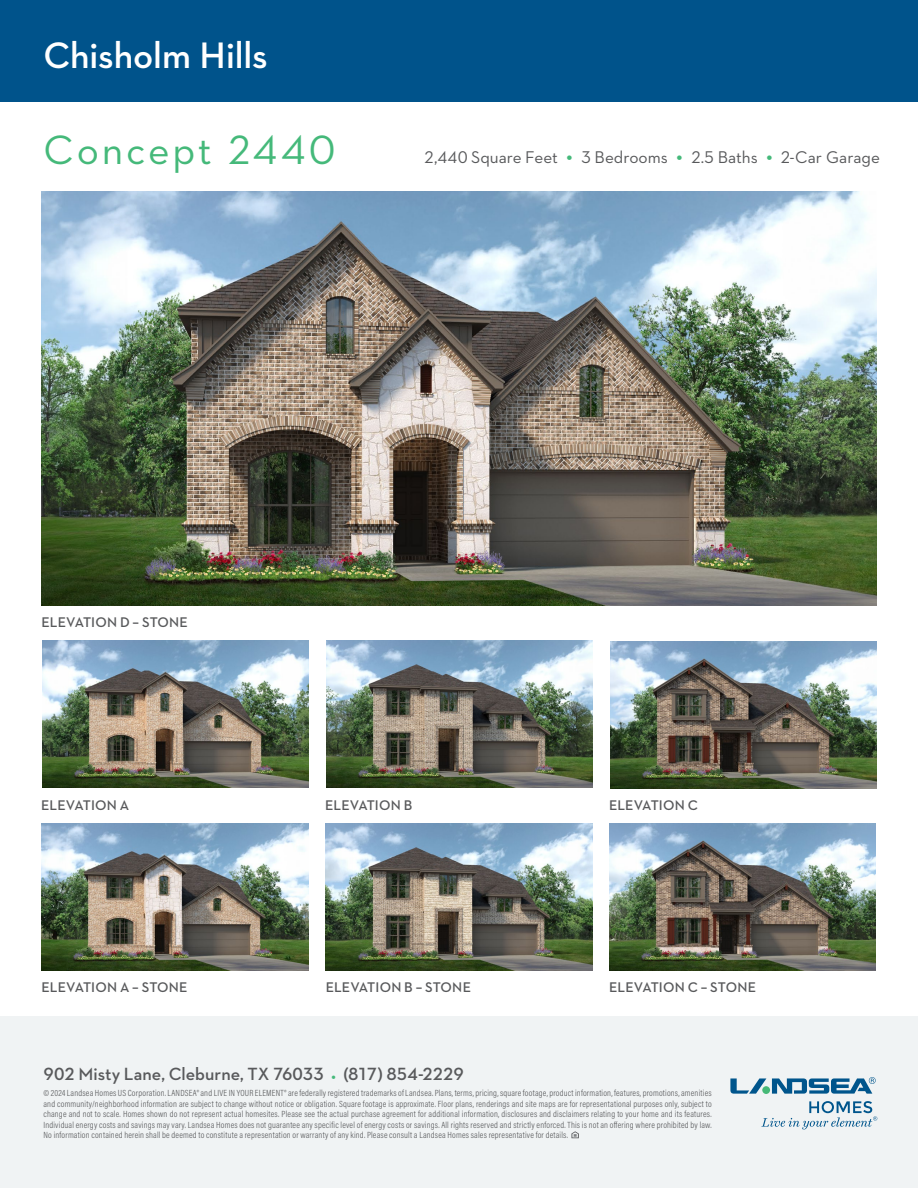
<style>
.page{position:relative;width:918px;height:1188px;background:#fff}
.page>*{position:absolute;margin:0;border:0;box-sizing:border-box;transform-origin:0 0}
.t1{font:41.7px "Neutraface 2 Text";letter-spacing:.07em;color:#45b97a}
.t2{font:600 37.5px "Neutraface 2 Text";letter-spacing:-.005em;color:#fff}
.t3{font:600 18px "Neutraface 2 Text";color:#58595b}
.t4{font:17.25px "Neutraface 2 Text";color:#58595b}
.t5{font:600 14.25px "Neutraface 2 Text";letter-spacing:.005em;color:#58595b}
.t6{font:300 9px/10.5px "Acumin Pro Cond";letter-spacing:.02em;color:#58595b;text-align:justify}
.s1{font-size:24px;color:#45b97a}
.s2{font-weight:400;color:#45b97a}
</style>
<div class="page">
<div style="left:0;top:1016px;width:918px;height:172px;background:#f0f3f4"></div>
<svg style="left:571px;top:1131px;width:8px;height:7px"></svg>
<svg style="left:730px;top:1078px;width:36px;height:16px"></svg>
<div style="left:762px;top:1086px;width:8px;height:8px;background:#46b977;border-radius:50%"></div>
<svg style="left:761px;top:1101px;width:116px;height:29px"></svg>
<svg style="left:772px;top:1077px;width:104px;height:17px"></svg>
<div style="left:0;top:0;width:918px;height:102px;background:#00538b"></div>
<img style="left:42px;top:641px;width:267px;height:147px">
<img style="left:326px;top:641px;width:267px;height:147px">
<img style="left:610px;top:641px;width:267px;height:147px">
<img style="left:41px;top:824px;width:267px;height:147px">
<img style="left:326px;top:824px;width:266px;height:147px">
<img style="left:609px;top:824px;width:267px;height:147px">
<img style="left:41px;top:191px;width:836px;height:414px">
<h2 class="t2" style="left:44px;top:32px;width:226px">Chisholm Hills</h2>
<h1 class="t1" style="left:44px;top:124px;width:294px">Concept 2440</h1>
<h3 class="t4" style="left:424px;top:146px;width:457px">2,440 Square Feet <span class="s1">•</span> 3 Bedrooms <span class="s1">•</span> 2.5 Baths <span class="s1">•</span> 2-Car Garage</h3>
<h3 class="t5" style="left:41px;top:613px;width:148px">ELEVATION D – STONE</h3>
<h3 class="t5" style="left:41px;top:796px;width:89px">ELEVATION A</h3>
<h3 class="t5" style="left:325px;top:796px;width:89px">ELEVATION B</h3>
<h3 class="t5" style="left:609px;top:796px;width:90px">ELEVATION C</h3>
<h3 class="t5" style="left:41px;top:978px;width:148px">ELEVATION A – STONE</h3>
<h3 class="t5" style="left:326px;top:978px;width:147px">ELEVATION B – STONE</h3>
<h3 class="t5" style="left:609px;top:978px;width:149px">ELEVATION C – STONE</h3>
<h3 class="t3" style="left:44px;top:1063px;width:422px">902 Misty Lane, Cleburne, TX 76033 <span class="s2">•</span> (817) 854-2229</h3>
<p class="t6" style="left:44px;top:1088px;width:670px">© 2024 Landsea Homes US Corporation. LANDSEA® and LIVE IN YOUR ELEMENT® are federally registered trademarks of Landsea. Plans, terms, pricing, square footage, product information, features, promotions, amenities and community/neighborhood information are subject to change without notice or obligation. Square footage is approximate. Floor plans, renderings and site maps are for representational purposes only, subject to change and not to scale. Homes shown do not represent actual homesites. Please see the actual purchase agreement for additional information, disclosures and disclaimers relating to your home and its features.<br>Individual energy costs and savings may vary. Landsea Homes does not guarantee any specific level of energy costs or savings. All rights reserved and strictly enforced. This is not an offering where prohibited by law.<br>No information contained herein shall be deemed to constitute a representation or warranty of any kind. Please consult a Landsea Homes sales representative for details.</p>
</div>
